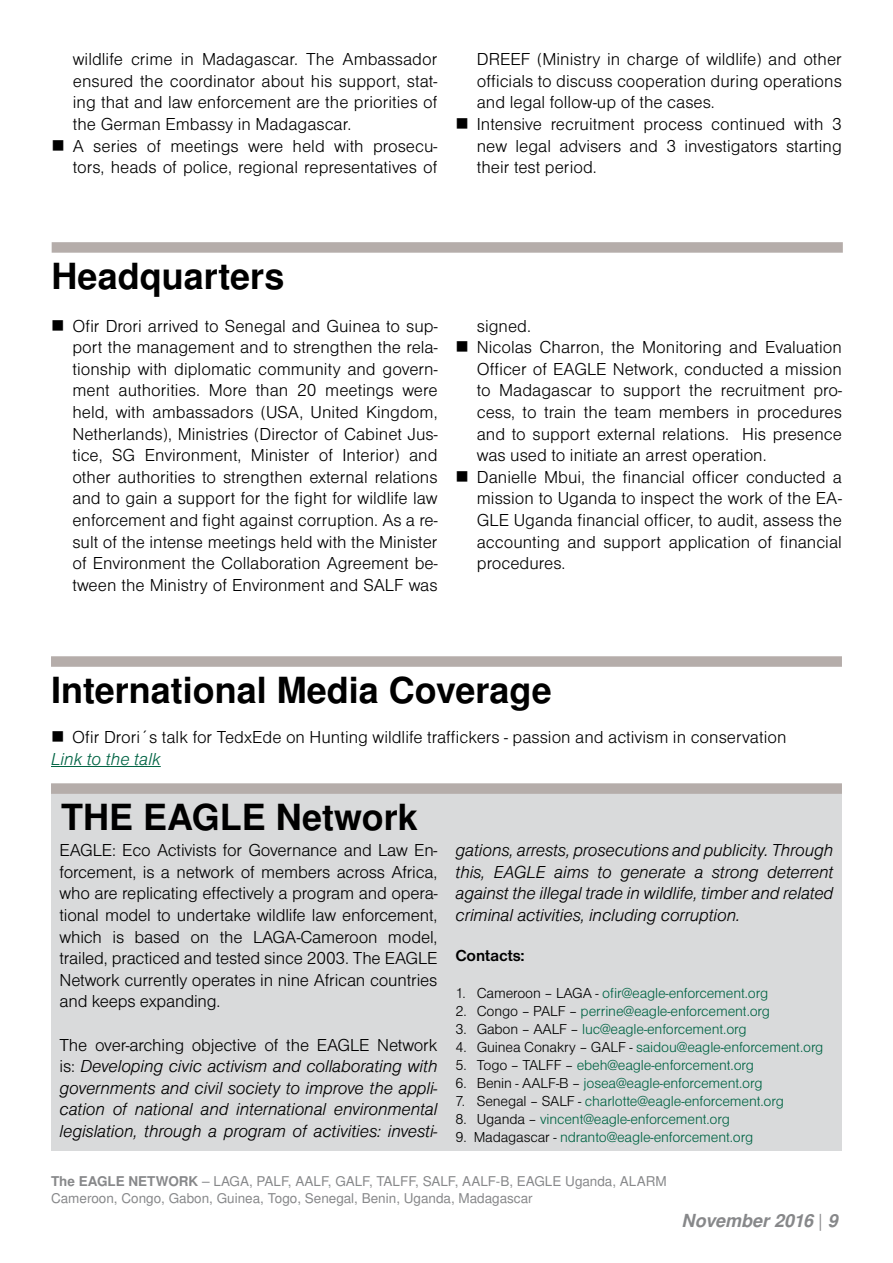
<style>
.page{position:relative;width:893px;height:1263px;background:#fff}
.page>*{position:absolute;margin:0;border:0;box-sizing:border-box;transform-origin:0 0}
.t1{font:700 36px "Nimbus Sans LOT";color:#000}
.t2{font:18px/21.6px "Nimbus Sans DOT Ligh";color:#000}
.t3{font:18px/21.6px "Nimbus Sans DOT Ligh Ital";letter-spacing:-.01em;color:#000;text-align:justify}
.t4{font:italic 700 18px "Nimbus Sans LOT";color:#87888a}
.t5{font:18px "Nimbus Sans DOT Ligh Ital";color:#006444}
.t6{font:700 16.5px "Nimbus Sans DOT";letter-spacing:-.01em;color:#000}
.t7{font:15px "Nimbus Sans DOT Ligh";letter-spacing:-.01em;color:#006444}
.t8{font:13.5px/16.2px "Nimbus Sans LOT";color:#87888a}
.s1{font-family:"Nimbus Sans DOT Ligh"}
.s2{color:#000}
.s3{font-weight:700}
.s4{font-weight:400;font-style:normal}
</style>
<div class="page">
<div style="left:51px;top:790px;width:791px;height:360px;background:#d9dadb"></div>
<div style="left:51px;top:783px;width:791px;height:11px;background:#b5adaa"></div>
<div style="left:51px;top:656px;width:791px;height:11px;background:#b5adaa"></div>
<div style="left:52px;top:242px;width:791px;height:11px;background:#b5adaa"></div>
<hr style="left:51px;top:766px;width:110px;height:1px;background:#006444">
<p class="t2" style="left:73px;top:49px;width:366px">wildlife crime in Madagascar. The Ambassador ensured the coordinator about his support, stat&shy;ing that and law enforcement are the priorities of the German Embassy in Madagascar.<br>A series of meetings were held with prosecu&shy;tors, heads of police, regional representatives of</p>
<p class="t2" style="left:477px;top:49px;width:367px">DREEF (Ministry in charge of wildlife) and other officials to discuss cooperation during operations and legal follow-up of the cases.<br>Intensive recruitment process continued with 3 new legal advisers and 3 investigators starting their test period.</p>
<h1 class="t1" style="left:52px;top:255px;width:234px">Headquarters</h1>
<p class="t2" style="left:72px;top:315px;width:367px;text-align:justify">Ofir Drori arrived to Senegal and Guinea to sup&shy;port the management and to strengthen the rela&shy;tionship with diplomatic community and govern&shy;ment authorities. More than 20 meetings were held, with ambassadors (USA, United Kingdom, Netherlands), Ministries (Director of Cabinet Jus&shy;tice, SG Environment, Minister of Interior) and other authorities to strengthen external relations and to gain a support for the fight for wildlife law enforcement and fight against corruption. As a re&shy;sult of the intense meetings held with the Minister of Environment the Collaboration Agreement be&shy;tween the Ministry of Environment and SALF was</p>
<p class="t2" style="left:477px;top:315px;width:367px">signed.<br>Nicolas Charron, the Monitoring and Evaluation Officer of EAGLE Network, conducted a mission to Madagascar to support the recruitment pro&shy;cess, to train the team members in procedures and to support external relations. His presence was used to initiate an arrest operation.<br>Danielle Mbui, the financial officer conducted a mission to Uganda to inspect the work of the EA-GLE Uganda financial officer, to audit, assess the accounting and support application of financial procedures.</p>
<h1 class="t1" style="left:51px;top:669px;width:502px">International Media Coverage</h1>
<p class="t2" style="left:72px;top:727px;width:716px">Ofir Drori´s talk for TedxEde on Hunting wildlife traffickers - passion and activism in conservation</p>
<p class="t5" style="left:51px;top:749px;width:111px">Link to the talk</p>
<h1 class="t1" style="left:61px;top:796px;width:358px">THE EAGLE Network</h1>
<p class="t2" style="left:60px;top:840px;width:379px;text-align:justify">EAGLE: Eco Activists for Governance and Law En&shy;forcement, is a network of members across Africa, who are replicating effectively a program and opera&shy;tional model to undertake wildlife law enforcement, which is based on the LAGA-Cameroon model, trailed, practiced and tested since 2003. The EAGLE Network currently operates in nine African countries and keeps expanding.</p>
<p class="t2" style="left:60px;top:1034px;width:379px">The over-arching objective of the EAGLE Network</p>
<p class="t3" style="left:60px;top:1056px;width:380px"><span class="s1">is:</span> Developing civic activism and collaborating with governments and civil society to improve the appli&shy;cation of national and international environmental legislation, through a program of activities: investi-</p>
<p class="t3" style="left:455px;top:840px;width:379px">gations, arrests, prosecutions and publicity. Through this, EAGLE aims to generate a strong deterrent against the illegal trade in wildlife, timber and related criminal activities, including corruption.</p>
<p class="t6" style="left:455px;top:946px;width:71px">Contacts:</p>
<p class="t7" style="left:455px;top:985px;width:314px"><span class="s2">1. Cameroon – LAGA -</span> ofir@eagle-enforcement.org</p>
<p class="t7" style="left:455px;top:1003px;width:316px"><span class="s2">2. Congo – PALF –</span> perrine@eagle-enforcement.org</p>
<p class="t7" style="left:455px;top:1021px;width:293px"><span class="s2">3. Gabon – AALF –</span> luc@eagle-enforcement.org</p>
<p class="t7" style="left:455px;top:1039px;width:369px"><span class="s2">4. Guinea Conakry – GALF -</span> saidou@eagle-enforcement.org</p>
<p class="t7" style="left:455px;top:1057px;width:300px"><span class="s2">5. Togo – TALFF –</span> ebeh@eagle-enforcement.org</p>
<p class="t7" style="left:455px;top:1075px;width:309px"><span class="s2">6. Benin - AALF-B –</span> josea@eagle-enforcement.org</p>
<p class="t7" style="left:455px;top:1093px;width:330px"><span class="s2">7. Senegal – SALF -</span> charlotte@eagle-enforcement.org</p>
<p class="t7" style="left:455px;top:1111px;width:276px"><span class="s2">8. Uganda –</span> vincent@eagle-enforcement.org</p>
<p class="t7" style="left:455px;top:1129px;width:299px"><span class="s2">9. Madagascar -</span> ndranto@eagle-enforcement.org</p>
<p class="t8" style="left:51px;top:1174px;width:617px"><span class="s3">The EAGLE NETWORK</span> – LAGA, PALF, AALF, GALF, TALFF, SALF, AALF-B, EAGLE Uganda, ALARM<br>Cameroon, Congo, Gabon, Guinea, Togo, Senegal, Benin, Uganda, Madagascar</p>
<p class="t4" style="left:681px;top:1210px;width:158px">November 2016 <span class="s4">|</span> 9</p>
</div>
